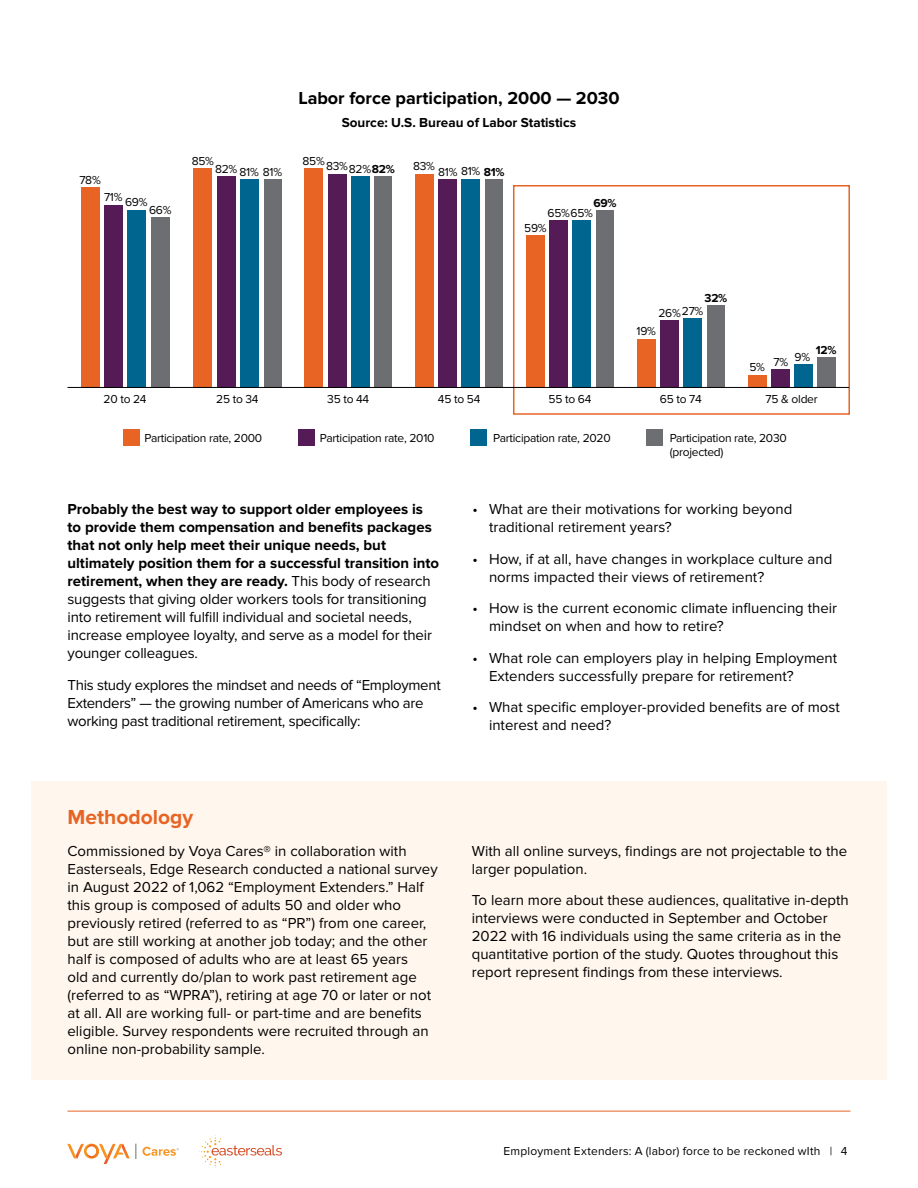
<style>
.page{position:relative;width:918px;height:1188px;background:#fff}
.page>*{position:absolute;margin:0;border:0;box-sizing:border-box;transform-origin:0 0}
.Sidebar_headline{font:700 21px "Proxima Nova";color:#e76425}
.Graph_headline{font:700 18px "Proxima Nova";color:#000}
.Body{font:15px/18px "Proxima Nova";color:#000}
.Body-2{font:700 15px/18px "Proxima Nova";color:#000}
.Unordered_list{font:15px/18px "Proxima Nova";color:#000}
.Body-3{font:15px/18px "Proxima Nova";letter-spacing:-.02em;color:#000}
.Graph_Subhead{font:700 13.5px "Proxima Nova";color:#000}
.Data_Body{font:12px "Proxima Nova";letter-spacing:-.02em;color:#000}
.Data_Body-2{font:12px "Proxima Nova";letter-spacing:.015em;color:#000}
.Data_Body-3{font:700 12px "Proxima Nova";color:#000}
.s1{font-weight:700}
.s2{font-weight:400}
</style>
<div class="page">
<svg style="left:67px;top:1144px;width:63px;height:20px"></svg>
<svg style="left:136px;top:1144px;width:43px;height:15px"></svg>
<svg style="left:199px;top:1137px;width:83px;height:31px"></svg>
<hr style="left:68px;top:1111px;width:782px;height:1px;background:#e76425">
<div style="left:31px;top:781px;width:856px;height:299px;background:#fff7ee"></div>
<div style="left:123px;top:429px;width:16px;height:16px;background:#e76425"></div>
<div style="left:298px;top:429px;width:17px;height:16px;background:#551b57"></div>
<div style="left:470px;top:429px;width:17px;height:16px;background:#006690"></div>
<div style="left:646px;top:429px;width:17px;height:16px;background:#6d6e71"></div>
<div style="left:81px;top:187px;width:19px;height:200px;background:#e76425"></div>
<div style="left:104px;top:205px;width:19px;height:182px;background:#551b57"></div>
<div style="left:127px;top:210px;width:19px;height:177px;background:#006690"></div>
<div style="left:151px;top:217px;width:19px;height:170px;background:#6d6e71"></div>
<div style="left:193px;top:168px;width:19px;height:219px;background:#e76425"></div>
<div style="left:217px;top:176px;width:19px;height:211px;background:#551b57"></div>
<div style="left:240px;top:179px;width:19px;height:208px;background:#006690"></div>
<div style="left:264px;top:179px;width:17px;height:208px;background:#6d6e71"></div>
<div style="left:304px;top:168px;width:19px;height:219px;background:#e76425"></div>
<div style="left:328px;top:174px;width:18px;height:213px;background:#551b57"></div>
<div style="left:351px;top:176px;width:19px;height:211px;background:#006690"></div>
<div style="left:374px;top:176px;width:18px;height:211px;background:#6d6e71"></div>
<div style="left:415px;top:174px;width:19px;height:213px;background:#e76425"></div>
<div style="left:438px;top:179px;width:19px;height:208px;background:#551b57"></div>
<div style="left:461px;top:179px;width:19px;height:208px;background:#006690"></div>
<div style="left:485px;top:179px;width:18px;height:208px;background:#6d6e71"></div>
<div style="left:526px;top:235px;width:19px;height:152px;background:#e76425"></div>
<div style="left:549px;top:220px;width:19px;height:167px;background:#551b57"></div>
<div style="left:572px;top:220px;width:19px;height:167px;background:#006690"></div>
<div style="left:596px;top:210px;width:18px;height:177px;background:#6d6e71"></div>
<div style="left:637px;top:339px;width:19px;height:48px;background:#e76425"></div>
<div style="left:660px;top:321px;width:19px;height:66px;background:#551b57"></div>
<div style="left:683px;top:318px;width:19px;height:69px;background:#006690"></div>
<div style="left:707px;top:305px;width:18px;height:82px;background:#6d6e71"></div>
<div style="left:748px;top:375px;width:19px;height:12px;background:#e76425"></div>
<div style="left:771px;top:369px;width:19px;height:18px;background:#551b57"></div>
<div style="left:794px;top:364px;width:19px;height:23px;background:#006690"></div>
<div style="left:817px;top:357px;width:19px;height:30px;background:#6d6e71"></div>
<div style="left:513px;top:185px;width:337px;height:230px;border:2px solid #e76425"></div>
<hr style="left:68px;top:387px;width:781px;height:1px;background:#000">
<h2 class="Graph_headline" style="left:298px;top:88px;width:323px">Labor force participation, 2000 — 2030</h2>
<h3 class="Graph_Subhead" style="left:342px;top:115px;width:236px">Source: U.S. Bureau of Labor Statistics</h3>
<p class="Data_Body" style="left:79px;top:173px;width:23px">78%</p>
<p class="Data_Body" style="left:192px;top:154px;width:24px">85%</p>
<p class="Data_Body" style="left:215px;top:162px;width:24px">82%</p>
<p class="Data_Body" style="left:240px;top:165px;width:44px">81% 81%</p>
<p class="Data_Body" style="left:303px;top:154px;width:24px">85%</p>
<p class="Data_Body" style="left:326px;top:159px;width:23px">83%</p>
<p class="Data_Body" style="left:349px;top:162px;width:48px">82%<span class="s1">82%</span></p>
<p class="Data_Body" style="left:413px;top:159px;width:23px">83%</p>
<p class="Data_Body" style="left:438px;top:165px;width:68px">81% 81% <span class="s1">81%</span></p>
<p class="Data_Body" style="left:104px;top:190px;width:20px">71%</p>
<p class="Data_Body" style="left:125px;top:196px;width:24px">69%</p>
<p class="Data_Body" style="left:149px;top:204px;width:24px">66%</p>
<p class="Data_Body-3" style="left:594px;top:196px;width:25px">69%</p>
<p class="Data_Body" style="left:547px;top:206px;width:47px">65%65%</p>
<p class="Data_Body" style="left:524px;top:221px;width:24px">59%</p>
<p class="Data_Body" style="left:104px;top:393px;width:45px">20 to 24</p>
<p class="Data_Body" style="left:216px;top:393px;width:44px">25 to 34</p>
<p class="Data_Body" style="left:327px;top:393px;width:44px">35 to 44</p>
<p class="Data_Body" style="left:438px;top:393px;width:44px">45 to 54</p>
<p class="Data_Body" style="left:549px;top:393px;width:44px">55 to 64</p>
<p class="Data_Body-3" style="left:705px;top:291px;width:24px">32%</p>
<p class="Data_Body" style="left:658px;top:306px;width:24px">26%</p>
<p class="Data_Body" style="left:682px;top:304px;width:23px">27%</p>
<p class="Data_Body" style="left:637px;top:324px;width:21px">19%</p>
<p class="Data_Body" style="left:660px;top:393px;width:43px">65 to 74</p>
<p class="Data_Body" style="left:749px;top:360px;width:17px">5%</p>
<p class="Data_Body-3" style="left:816px;top:343px;width:22px">12%</p>
<p class="Data_Body" style="left:795px;top:350px;width:17px">9%</p>
<p class="Data_Body" style="left:774px;top:355px;width:16px">7%</p>
<p class="Data_Body" style="left:766px;top:393px;width:54px">75 &amp; older</p>
<p class="Data_Body" style="left:144px;top:431px;width:119px">Participation rate, 2000</p>
<p class="Data_Body" style="left:320px;top:431px;width:116px">Participation rate, 2010</p>
<p class="Data_Body" style="left:493px;top:431px;width:119px">Participation rate, 2020</p>
<p class="Data_Body" style="left:670px;top:431px;width:119px">Participation rate, 2030</p>
<p class="Data_Body" style="left:670px;top:445px;width:55px">(projected)</p>
<p class="Body-2" style="left:68px;top:501px;width:373px">Probably the best way to support older employees is to provide them compensation and benefits packages that not only help meet their unique needs, but ultimately position them for a successful transition into retirement, when they are ready. <span class="s2">This body of research suggests that giving older workers tools for transitioning into retirement will fulfill individual and societal needs, increase employee loyalty, and serve as a model for their younger colleagues.</span></p>
<p class="Body-3" style="left:68px;top:676px;width:375px">This study explores the mindset and needs of “Employment<br>Extenders” — the growing number of Americans who are working past traditional retirement, specifically:</p>
<p class="Unordered_list" style="left:489px;top:501px;width:305px;text-indent:-16px">• What are their motivations for working beyond traditional retirement years?</p>
<p class="Unordered_list" style="left:489px;top:550px;width:345px;text-indent:-16px">• How, if at all, have changes in workplace culture and norms impacted their views of retirement?</p>
<p class="Unordered_list" style="left:489px;top:600px;width:350px;text-indent:-16px">• How is the current economic climate influencing their mindset on when and how to retire?</p>
<p class="Unordered_list" style="left:489px;top:649px;width:350px;text-indent:-16px">• What role can employers play in helping Employment<br>Extenders successfully prepare for retirement?</p>
<p class="Unordered_list" style="left:489px;top:699px;width:352px;text-indent:-16px">• What specific employer-provided benefits are of most interest and need?</p>
<h2 class="Sidebar_headline" style="left:68px;top:805px;width:127px">Methodology</h2>
<p class="Body" style="left:68px;top:842px;width:372px">Commissioned by Voya Cares® in collaboration with Easterseals, Edge Research conducted a national survey in August 2022 of 1,062 “Employment Extenders.” Half this group is composed of adults 50 and older who previously retired (referred to as “PR”) from one career, but are still working at another job today; and the other half is composed of adults who are at least 65 years<br>old and currently do/plan to work past retirement age (referred to as “WPRA”), retiring at age 70 or later or not at all. All are working full- or part-time and are benefits eligible. Survey respondents were recruited through an online non-probability sample.</p>
<p class="Body" style="left:472px;top:842px;width:377px">With all online surveys, findings are not projectable to the larger population.</p>
<p class="Body" style="left:472px;top:891px;width:378px">To learn more about these audiences, qualitative in-depth interviews were conducted in September and October 2022 with 16 individuals using the same criteria as in the quantitative portion of the study. Quotes throughout this report represent findings from these interviews.</p>
<p class="Data_Body-2" style="left:504px;top:1145px;width:345px">Employment Extenders: A (labor) force to be reckoned wIth | 4</p>
</div>
